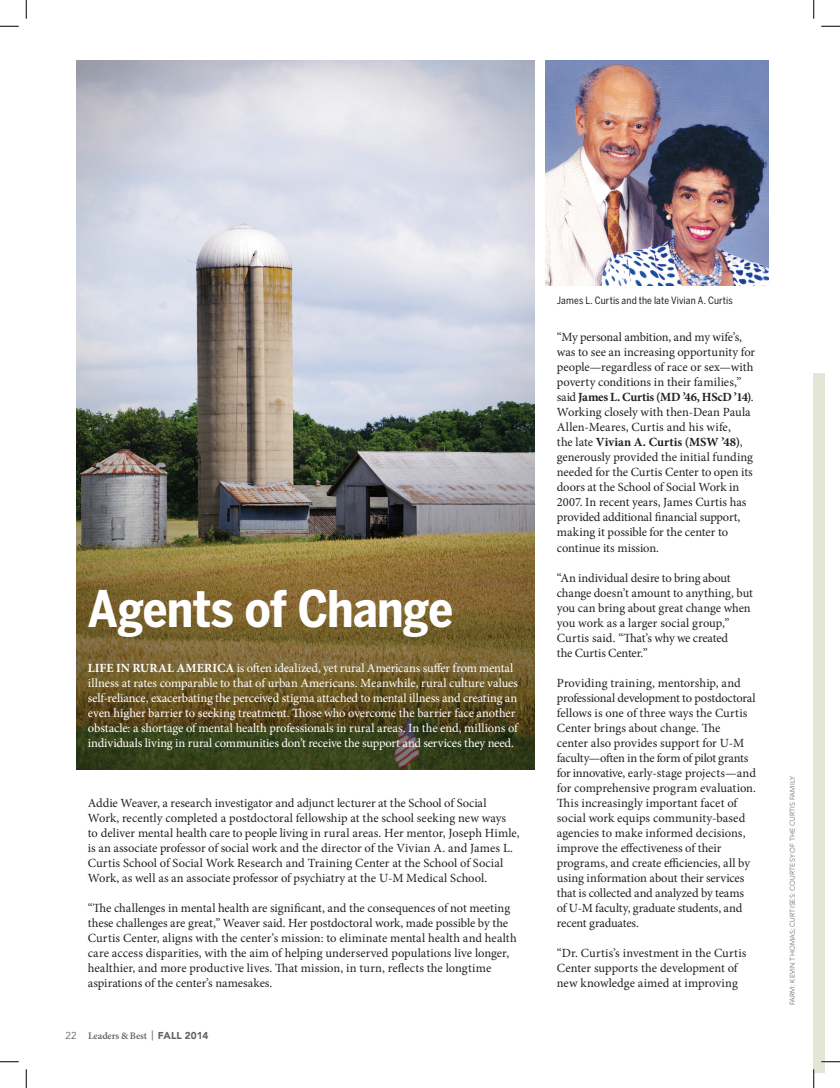
<style>
.page{position:relative;width:840px;height:1088px;background:#fff}
.page>*{position:absolute;margin:0;border:0;box-sizing:border-box;transform-origin:0 0}
.t1{font:700 50px "Benton Sans Cond";letter-spacing:-.015em;color:#fff}
.t2{font:12.5px/15px "Minion Pro";letter-spacing:-.005em;color:#231f20}
.t3{font:12.5px/15px "Minion Pro";letter-spacing:-.01em;color:#fff}
.t4{font:10px "Benton Sans Cond";letter-spacing:.01em;color:#231f20}
.t5{font:600 10px "Minion Pro";letter-spacing:-.01em;color:#636366}
.t6{font:300 6.88px "Avenir";letter-spacing:.025em;color:#636366}
.s1{font-weight:700}
.s2{font-family:"Avenir";font-weight:400}
.s3{font-family:"Avenir";font-weight:900}
</style>
<div class="page">
<img style="left:77px;top:60px;width:457px;height:709px">
<div style="left:814px;top:373px;width:11px;height:699px;background:#e5e5d7"></div>
<img style="left:546px;top:60px;width:223px;height:225px">
<svg style="left:0;top:25px;width:19px;height:2px"></svg>
<svg style="left:821px;top:25px;width:19px;height:2px"></svg>
<svg style="left:0;top:1061px;width:19px;height:1px"></svg>
<svg style="left:821px;top:1061px;width:19px;height:1px"></svg>
<svg style="left:25px;top:0;width:2px;height:19px"></svg>
<svg style="left:25px;top:1069px;width:2px;height:19px"></svg>
<svg style="left:813px;top:0;width:2px;height:19px"></svg>
<svg style="left:813px;top:1069px;width:2px;height:19px"></svg>
<h1 class="t1" style="left:88px;top:579px;width:367px">Agents of Change</h1>
<p class="t3" style="left:88px;top:660px;width:432px"><span class="s1">LIFE IN RURAL AMERICA</span> is often idealized, yet rural Americans suffer from mental illness at rates comparable to that of urban Americans. Meanwhile, rural culture values self-reliance, exacerbating the perceived stigma attached to mental illness and creating an even higher barrier to seeking treatment. Those who overcome the barrier face another obstacle: a shortage of mental health professionals in rural areas. In the end, millions of individuals living in rural communities don’t receive the support and services they need.</p>
<p class="t2" style="left:88px;top:795px;width:433px">Addie Weaver, a research investigator and adjunct lecturer at the School of Social Work, recently completed a postdoctoral fellowship at the school seeking new ways<br>to deliver mental health care to people living in rural areas. Her mentor, Joseph Himle, is an associate professor of social work and the director of the Vivian A. and James L.<br>Curtis School of Social Work Research and Training Center at the School of Social Work, as well as an associate professor of psychiatry at the U-M Medical School.</p>
<p class="t2" style="left:88px;top:900px;width:431px">“The challenges in mental health are significant, and the consequences of not meeting these challenges are great,” Weaver said. Her postdoctoral work, made possible by the Curtis Center, aligns with the center’s mission: to eliminate mental health and health care access disparities, with the aim of helping underserved populations live longer, healthier, and more productive lives. That mission, in turn, reflects the longtime aspirations of the center’s namesakes.</p>
<p class="t5" style="left:66px;top:1029px;width:144px"><span class="s2">22</span> Leaders &amp; Best | <span class="s3">FALL 2014</span></p>
<p class="t4" style="left:557px;top:295px;width:178px">James L. Curtis and the late Vivian A. Curtis</p>
<p class="t2" style="left:557px;top:330px;width:200px">“My personal ambition, and my wife’s, was to see an increasing opportunity for people—regardless of race or sex—with poverty conditions in their families,” said <span class="s1">James L. Curtis (MD ’46, HScD ’14)</span>.<br>Working closely with then-Dean Paula Allen-Meares, Curtis and his wife,<br>the late <span class="s1">Vivian A. Curtis (MSW ’48)</span>, generously provided the initial funding needed for the Curtis Center to open its doors at the School of Social Work in 2007. In recent years, James Curtis has provided additional financial support, making it possible for the center to continue its mission.</p>
<p class="t2" style="left:557px;top:570px;width:198px">“An individual desire to bring about change doesn’t amount to anything, but you can bring about great change when you work as a larger social group,” Curtis said. “That’s why we created<br>the Curtis Center.”</p>
<p class="t2" style="left:557px;top:675px;width:201px">Providing training, mentorship, and professional development to postdoctoral fellows is one of three ways the Curtis Center brings about change. The<br>center also provides support for U-M faculty—often in the form of pilot grants for innovative, early-stage projects—and for comprehensive program evaluation.<br>This increasingly important facet of social work equips community-based agencies to make informed decisions, improve the effectiveness of their programs, and create efficiencies, all by using information about their services that is collected and analyzed by teams of U-M faculty, graduate students, and recent graduates.</p>
<p class="t2" style="left:557px;top:945px;width:191px">“Dr. Curtis’s investment in the Curtis<br>Center supports the development of new knowledge aimed at improving</p>
<p class="t6" style="left:788px;top:1005px;width:231px;rotate:-90deg">FARM: KEVIN THOMAS; CURTISES: COURTESY OF THE CURTIS FAMILY</p>
</div>
